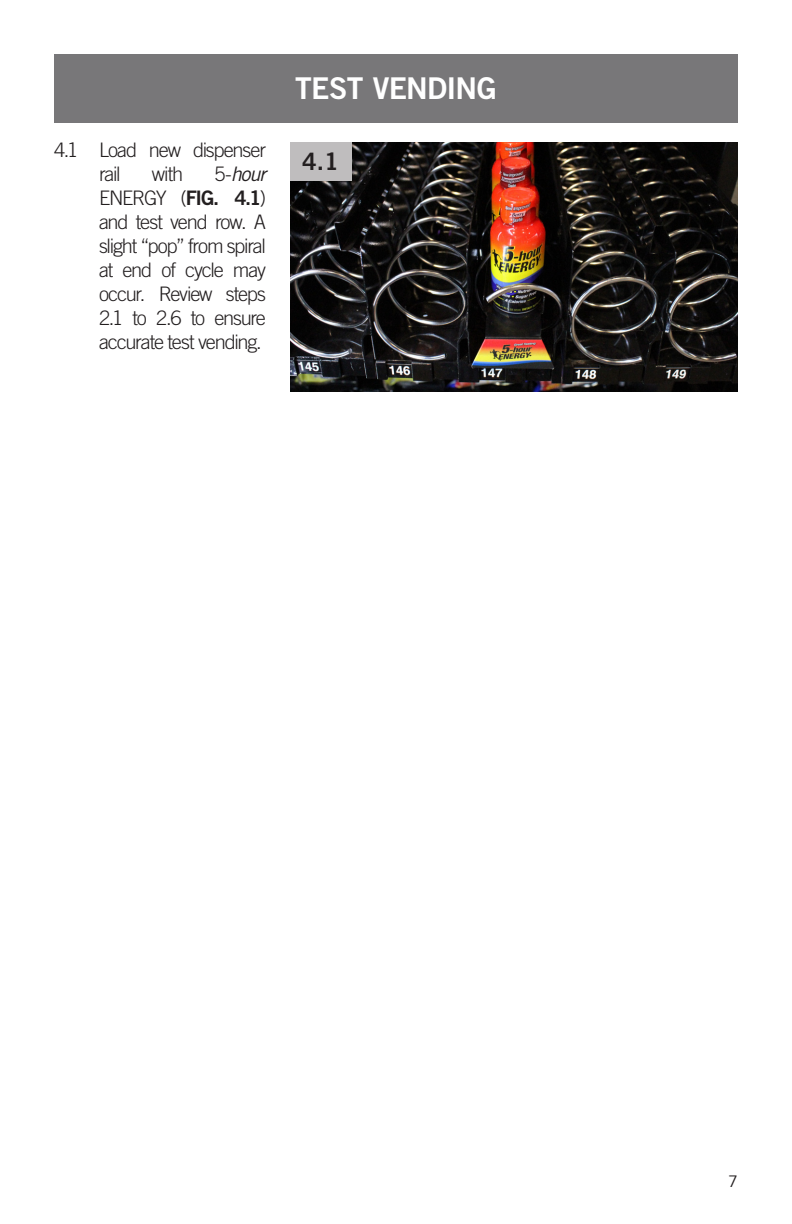
<style>
.page{position:relative;width:792px;height:1224px;background:#fff}
.page>*{position:absolute;margin:0;border:0;box-sizing:border-box;transform-origin:0 0}
.INSTRUCTION_BODY_COP{font:30px "Trade Gothic LT Std Bd 2";letter-spacing:-.02em;color:#fff}
.t1{font:24px "Trade Gothic LT Std Bd 2";color:#231f20}
.INSTRUCTION_BODY_COP-2{font:300 20px/24px "Trade Gothic LT Std";letter-spacing:-.06em;color:#231f20}
.t2{font:16px "Trade Gothic LT Std";color:#231f20}
.s1{font-weight:400;font-style:italic}
.s2{font-family:"Trade Gothic LT Std Bd 2";font-weight:400}
</style>
<div class="page">
<div style="left:54px;top:54px;width:684px;height:68px;background:#787779"></div>
<img style="left:290px;top:142px;width:448px;height:249px">
<div style="left:290px;top:142px;width:61px;height:39px;background:#bfbdbe"></div>
<p class="INSTRUCTION_BODY_COP-2" style="left:99px;top:137px;width:169px;text-indent:-45px">4.1 Load new dispenser rail</p>
<p class="INSTRUCTION_BODY_COP-2" style="left:99px;top:161px;width:169px;text-align:justify;text-indent:116px">5-<span class="s1">hour </span>ENERGY (<span class="s2">FIG. 4.1</span>) and test vend row. A slight “pop” from spiral at end of cycle may occur. Review steps 2.1 to 2.6 to ensure accurate test vending.</p>
<p class="INSTRUCTION_BODY_COP-2" style="left:152px;top:161px;width:33px">with</p>
<p class="INSTRUCTION_BODY_COP" style="left:295px;top:70px;width:203px">TEST VENDING</p>
<p class="t1" style="left:302px;top:147px;width:38px">4.1</p>
<p class="t2" style="left:728px;top:1171px;width:11px">7</p>
</div>
